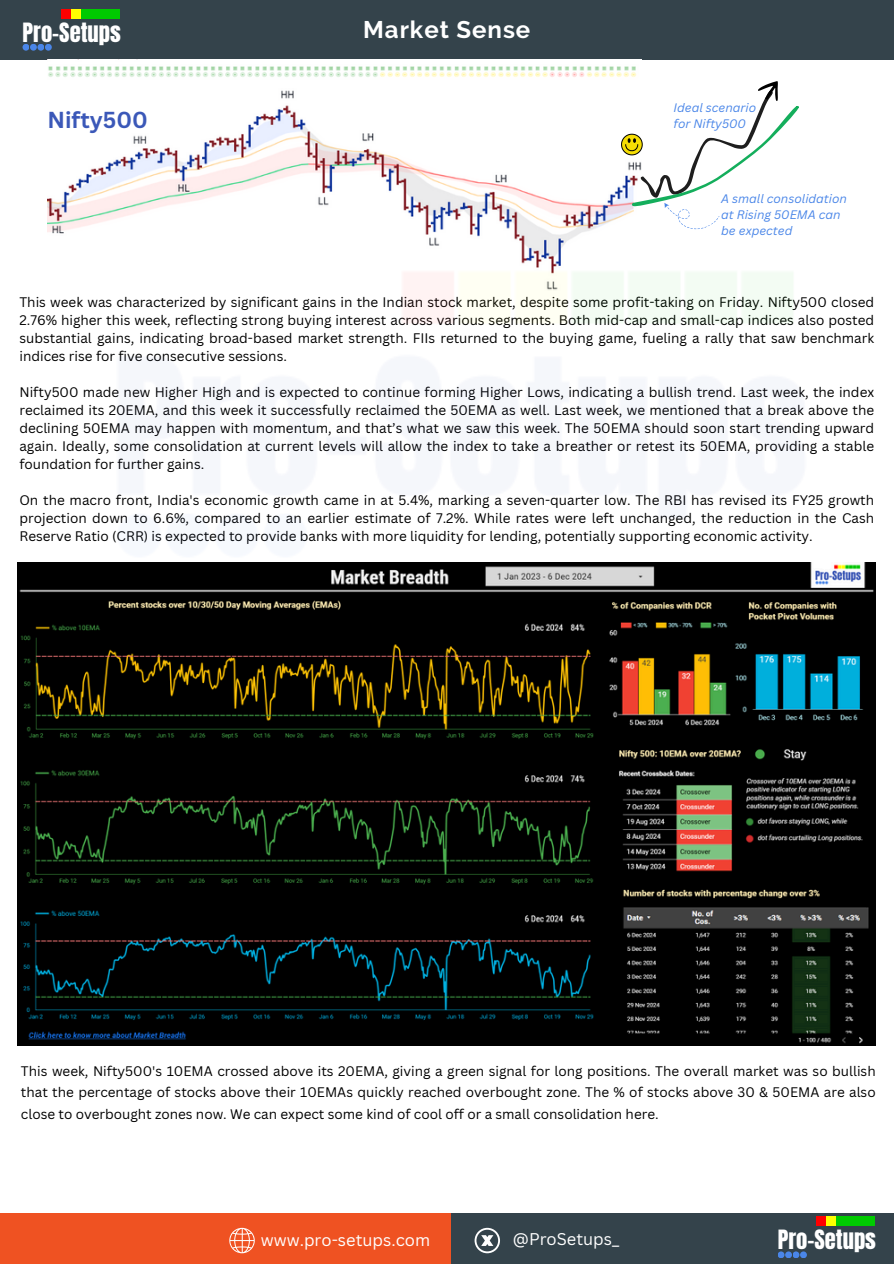
<style>
.page{position:relative;width:894px;height:1264px;background:#fff}
.page>*{position:absolute;margin:0;border:0;box-sizing:border-box;transform-origin:0 0}
.t1{font:700 24px "Raleway";letter-spacing:.04em;color:#fff}
.t2{font:22.65px "Anton";color:#fff}
.t3{font:700 22.5px "Canva Sans";color:#3b58b8}
.t4{font:16.5px "Canva Sans";color:#fff}
.t5{font:13.5px/18px "Canva Sans";color:#010101;text-align:justify}
.t6{font:13.5px/21.3px "Canva Sans";color:#000;text-align:justify}
.t7{font:italic 12px/16px "Canva Sans";color:#4a86e8}
</style>
<div class="page">
<div style="left:0;top:1213px;width:462px;height:50px;background:#ef5222"></div>
<div style="left:450px;top:1213px;width:443px;height:50px;background:#34434b"></div>
<div style="left:0;top:0;width:893px;height:60px;background:#34434b"></div>
<div style="left:777px;top:1251px;width:7px;height:7px;background:#4a86e8;border-radius:50%"></div>
<svg style="left:784px;top:1251px;width:7px;height:7px"></svg>
<div style="left:792px;top:1251px;width:7px;height:7px;background:#4a86e8;border-radius:50%"></div>
<div style="left:816px;top:1216px;width:9px;height:9px;background:#f00"></div>
<div style="left:826px;top:1216px;width:9px;height:9px;background:#ff0"></div>
<div style="left:836px;top:1216px;width:9px;height:9px;background:#00ca00"></div>
<svg style="left:799px;top:1251px;width:7px;height:7px"></svg>
<div style="left:845px;top:1216px;width:10px;height:9px;background:#00ca00"></div>
<div style="left:855px;top:1216px;width:9px;height:9px;background:#00ca00"></div>
<div style="left:865px;top:1216px;width:9px;height:9px;background:#00ca00"></div>
<div style="left:23px;top:44px;width:6px;height:7px;background:#4a86e8;border-radius:50%"></div>
<div style="left:30px;top:44px;width:7px;height:7px;background:#4a86e8;border-radius:50%"></div>
<div style="left:37px;top:44px;width:7px;height:7px;background:#4a86e8;border-radius:50%"></div>
<div style="left:62px;top:9px;width:9px;height:9px;background:#f00"></div>
<div style="left:71px;top:9px;width:9px;height:9px;background:#ff0"></div>
<div style="left:81px;top:9px;width:9px;height:9px;background:#00ca00"></div>
<div style="left:45px;top:44px;width:7px;height:7px;background:#4a86e8;border-radius:50%"></div>
<div style="left:91px;top:9px;width:9px;height:9px;background:#00ca00"></div>
<div style="left:101px;top:9px;width:9px;height:9px;background:#00ca00"></div>
<div style="left:110px;top:9px;width:10px;height:9px;background:#00ca00"></div>
<svg style="left:474px;top:1227px;width:26px;height:26px"></svg>
<svg style="left:229px;top:1227px;width:26px;height:26px"></svg>
<img style="left:47px;top:66px;width:590px;height:158px">
<svg style="left:621px;top:78px;width:177px;height:146px"></svg>
<img style="left:18px;top:562px;width:857px;height:483px">
<img style="left:47px;top:224px;width:817px;height:391px">
<p class="t2" style="left:23px;top:16px;width:100px">Pro-Setups</p>
<h1 class="t3" style="left:47px;top:104px;width:102px">Nifty500</h1>
<h1 class="t1" style="left:363px;top:16px;width:168px">Market Sense</h1>
<h4 class="t7" style="left:673px;top:100px;width:84px">Ideal scenario for Nifty500</h4>
<h4 class="t7" style="left:721px;top:191px;width:127px">A small consolidation at Rising 50EMA can be expected</h4>
<p class="t5" style="left:19px;top:293px;width:856px">This week was characterized by significant gains in the Indian stock market, despite some profit-taking on Friday. Nifty500 closed 2.76% higher this week, reflecting strong buying interest across various segments. Both mid-cap and small-cap indices also posted substantial gains, indicating broad-based market strength. FIIs returned to the buying game, fueling a rally that saw benchmark indices rise for five consecutive sessions.</p>
<p class="t5" style="left:19px;top:383px;width:856px">Nifty500 made new Higher High and is expected to continue forming Higher Lows, indicating a bullish trend. Last week, the index reclaimed its 20EMA, and this week it successfully reclaimed the 50EMA as well. Last week, we mentioned that a break above the declining 50EMA may happen with momentum, and that’s what we saw this week. The 50EMA should soon start trending upward again. Ideally, some consolidation at current levels will allow the index to take a breather or retest its 50EMA, providing a stable foundation for further gains.</p>
<p class="t5" style="left:19px;top:491px;width:856px">On the macro front, India's economic growth came in at 5.4%, marking a seven-quarter low. The RBI has revised its FY25 growth projection down to 6.6%, compared to an earlier estimate of 7.2%. While rates were left unchanged, the reduction in the Cash Reserve Ratio (CRR) is expected to provide banks with more liquidity for lending, potentially supporting economic activity.</p>
<p class="t6" style="left:21px;top:1060px;width:856px">This week, Nifty500's 10EMA crossed above its 20EMA, giving a green signal for long positions. The overall market was so bullish that the percentage of stocks above their 10EMAs quickly reached overbought zone. The % of stocks above 30 &amp; 50EMA are also close to overbought zones now. We can expect some kind of cool off or a small consolidation here.</p>
<p class="t4" style="left:261px;top:1228px;width:171px">www.pro-setups.com</p>
<p class="t4" style="left:513px;top:1227px;width:108px">@ProSetups_</p>
<h2 class="t2" style="left:777px;top:1223px;width:100px">Pro-Setups</h2>
</div>
